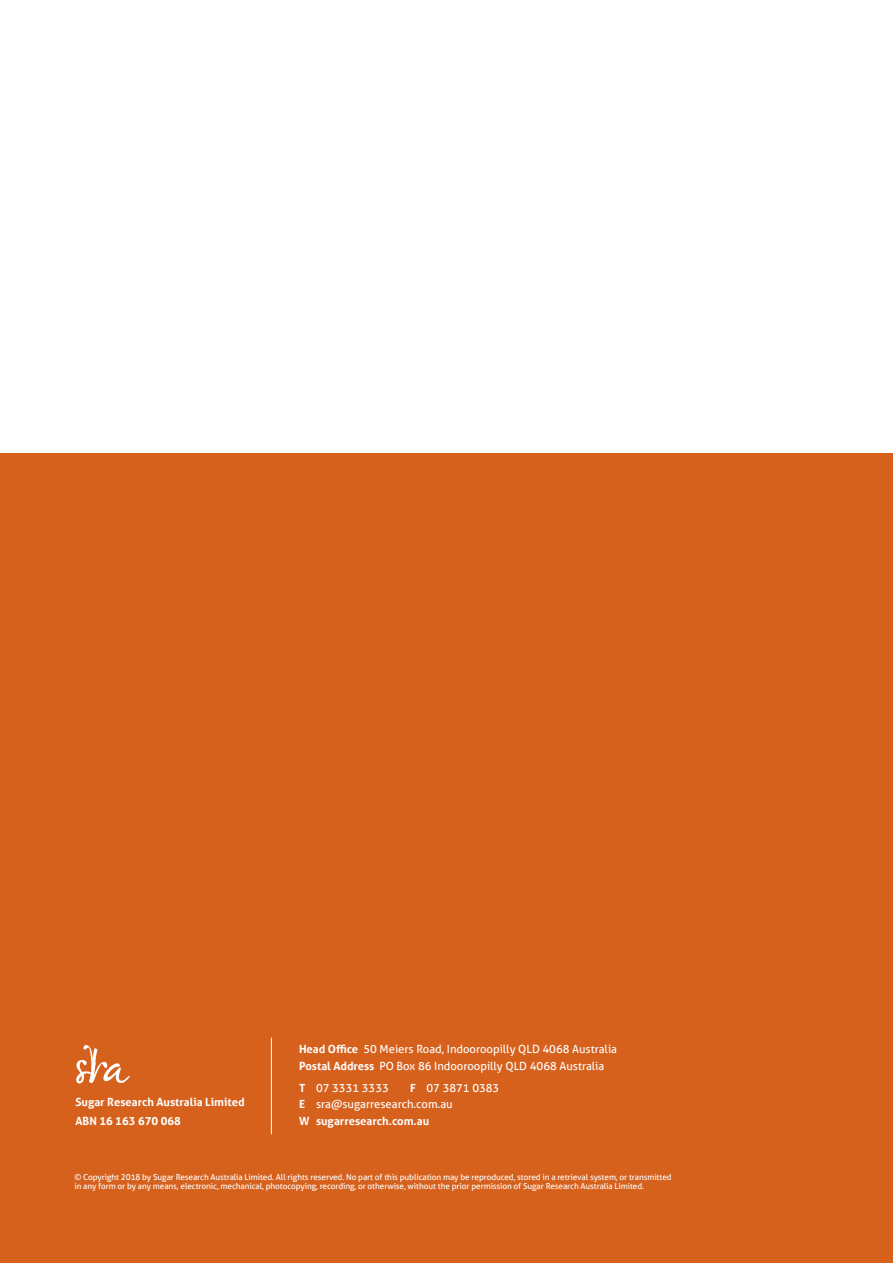
<style>
.page{position:relative;width:893px;height:1263px;background:#fff}
.page>*{position:absolute;margin:0;border:0;box-sizing:border-box;transform-origin:0 0}
.t1{font:11.25px/16.6px "Aller";color:#fff}
.t2{font:700 11.25px/18.5px "Aller";color:#fff}
.t3{font:8.25px/9.9px "Aller";letter-spacing:-.01em;color:#fff}
.s1{font-weight:700}
</style>
<div class="page">
<div style="left:0;top:453px;width:893px;height:810px;background:#d6611d"></div>
<hr style="left:271px;top:1037px;width:1px;height:97px;background:#fff">
<svg style="left:76px;top:1045px;width:54px;height:38px"></svg>
<h1 class="t2" style="left:75px;top:1093px;width:171px">Sugar Research Australia Limited<br>ABN 16 163 670 068</h1>
<h1 class="t1" style="left:299px;top:1041px;width:320px"><span class="s1">Head Office</span> 50 Meiers Road, Indooroopilly QLD 4068 Australia<br><span class="s1">Postal Address</span> PO Box 86 Indooroopilly QLD 4068 Australia</h1>
<h1 class="t1" style="left:299px;top:1079px;width:91px"><span class="s1">T</span> 07 3331 3333</h1>
<h1 class="t1" style="left:299px;top:1079px;width:202px;text-indent:111px"><span class="s1">F</span> 07 3871 0383<br><span class="s1">E</span> sra@sugarresearch.com.au<br><span class="s1">W sugarresearch.com.au</span></h1>
<p class="t3" style="left:74px;top:1171px;width:599px">© Copyright 2018 by Sugar Research Australia Limited. All rights reserved. No part of this publication may be reproduced, stored in a retrieval system, or transmitted in any form or by any means, electronic, mechanical, photocopying, recording, or otherwise, without the prior permission of Sugar Research Australia Limited.</p>
</div>
